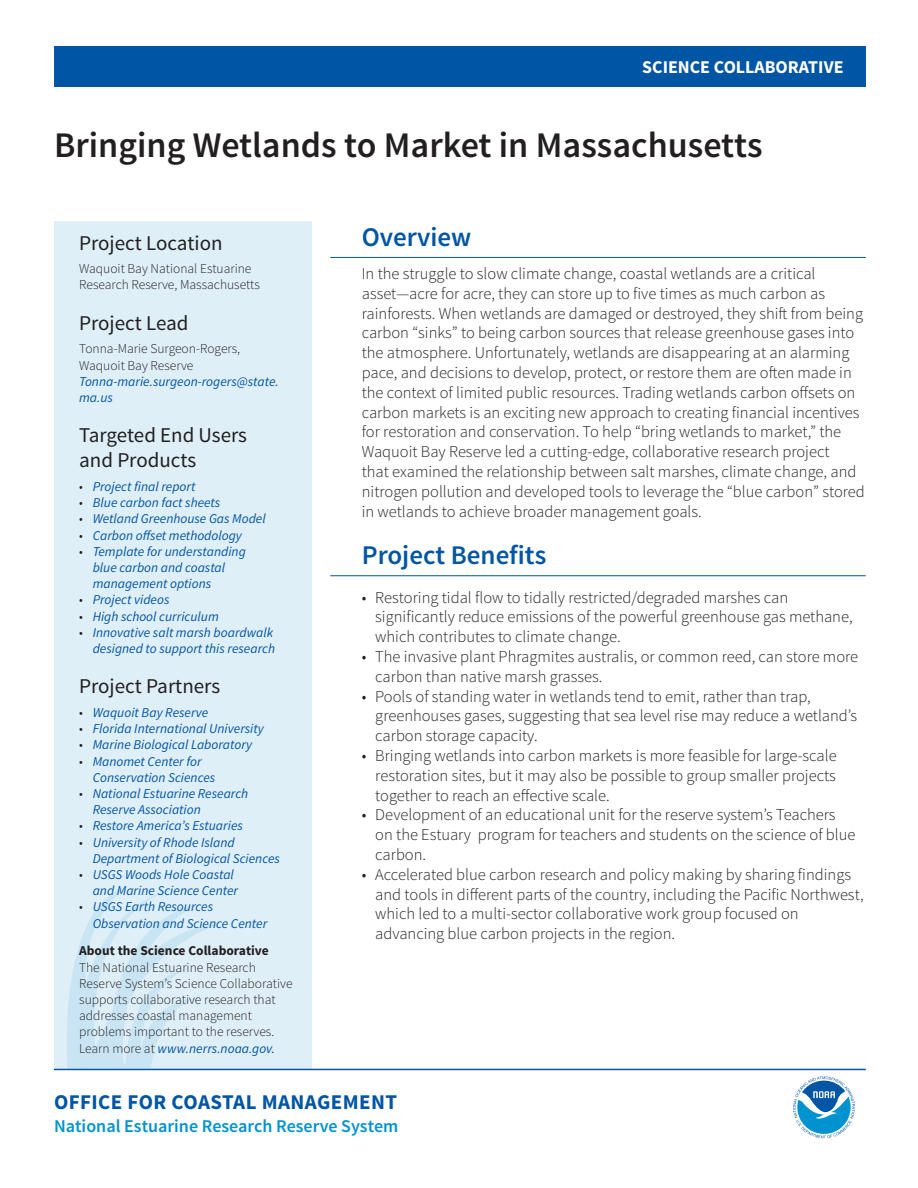
<style>
.page{position:relative;width:918px;height:1188px;background:#fff}
.page>*{position:absolute;margin:0;border:0;box-sizing:border-box;transform-origin:0 0}
.t1{font:600 36px "Source Sans Pro";color:#231f20}
.t2{font:600 27px "Source Sans Pro";color:#0155a5}
.h2_side{font:21px/25.2px "Source Sans Pro";color:#231f20}
.ocm{font:700 21px "Source Sans Pro";letter-spacing:.02em;color:#0155a5}
.nerrs{font:600 18px "Source Sans Pro";color:#0093d0}
.title_header{font:700 18px "Source Sans Pro";color:#fff}
.t3{font:300 16.5px/19.8px "Source Sans Pro";color:#231f20}
.p_side{font:italic 13.5px/16.2px "Source Sans Pro";color:#0155a5}
.p_side-2{font:300 13.5px/16.2px "Source Sans Pro";color:#231f20}
.p_side-3{font:700 13.5px "Source Sans Pro";color:#231f20}
.s1{font-weight:300;font-style:normal;color:#231f20}
.s2{font-weight:400;font-style:italic;color:#0155a5}
</style>
<div class="page">
<div style="left:54px;top:46px;width:812px;height:41px;background:#0155a5"></div>
<hr style="left:330px;top:257px;width:536px;height:1px;background:#0155a5">
<hr style="left:330px;top:575px;width:536px;height:1px;background:#0155a5">
<div style="left:54px;top:221px;width:258px;height:848px;background:#dfeff8"></div>
<svg style="left:65px;top:887px;width:155px;height:182px"></svg>
<hr style="left:54px;top:1069px;width:812px;height:1px;background:#0155a5">
<svg style="left:793px;top:1076px;width:62px;height:62px"></svg>
<p class="title_header" style="left:642px;top:55px;width:203px">SCIENCE COLLABORATIVE</p>
<p class="t1" style="left:54px;top:123px;width:710px">Bringing Wetlands to Market in Massachusetts</p>
<p class="h2_side" style="left:79px;top:230px;width:145px">Project Location</p>
<p class="p_side-2" style="left:79px;top:261px;width:182px">Waquoit Bay National Estuarine<br>Research Reserve, Massachusetts</p>
<p class="h2_side" style="left:79px;top:310px;width:111px">Project Lead</p>
<p class="p_side-2" style="left:79px;top:341px;width:162px">Tonna-Marie Surgeon-Rogers,<br>Waquoit Bay Reserve</p>
<p class="p_side" style="left:79px;top:373px;width:201px">Tonna-marie.surgeon-rogers@state. ma.us</p>
<p class="h2_side" style="left:79px;top:423px;width:169px">Targeted End Users and Products</p>
<p class="p_side" style="left:79px;top:478px;width:118px"><span class="s1">•</span> Project final report</p>
<p class="p_side" style="left:79px;top:495px;width:143px"><span class="s1">•</span> Blue carbon fact sheets</p>
<p class="p_side" style="left:79px;top:511px;width:188px"><span class="s1">•</span> Wetland Greenhouse Gas Model</p>
<p class="p_side" style="left:79px;top:527px;width:164px"><span class="s1">•</span> Carbon offset methodology</p>
<p class="p_side" style="left:93px;top:543px;width:155px;text-indent:-14px"><span class="s1">•</span> Template for understanding blue carbon and coastal management options</p>
<p class="p_side" style="left:79px;top:592px;width:92px"><span class="s1">•</span> Project videos</p>
<p class="p_side" style="left:79px;top:608px;width:141px"><span class="s1">•</span> High school curriculum</p>
<p class="p_side" style="left:79px;top:624px;width:197px;text-align:right"><span class="s1">•</span> Innovative salt marsh boardwalk designed to support this research</p>
<p class="h2_side" style="left:79px;top:674px;width:142px">Project Partners</p>
<p class="p_side" style="left:79px;top:704px;width:131px"><span class="s1">•</span> Waquoit Bay Reserve</p>
<p class="p_side" style="left:79px;top:721px;width:186px"><span class="s1">•</span> Florida International University</p>
<p class="p_side" style="left:79px;top:737px;width:174px"><span class="s1">•</span> Marine Biological Laboratory</p>
<p class="p_side" style="left:93px;top:753px;width:124px;text-indent:-14px"><span class="s1">•</span> Manomet Center for<br>Conservation Sciences</p>
<p class="p_side" style="left:93px;top:785px;width:157px;text-indent:-14px"><span class="s1">•</span> National Estuarine Research<br>Reserve Association</p>
<p class="p_side" style="left:79px;top:818px;width:165px"><span class="s1">•</span> Restore America’s Estuaries</p>
<p class="p_side" style="left:93px;top:834px;width:189px;text-indent:-14px"><span class="s1">•</span> University of Rhode Island<br>Department of Biological Sciences</p>
<p class="p_side" style="left:93px;top:866px;width:147px;text-indent:-14px"><span class="s1">•</span> USGS Woods Hole Coastal and Marine Science Center</p>
<p class="p_side" style="left:93px;top:899px;width:176px;text-indent:-14px"><span class="s1">•</span> USGS Earth Resources<br>Observation and Science Center</p>
<p class="p_side-3" style="left:79px;top:942px;width:191px">About the Science Collaborative</p>
<p class="p_side-2" style="left:79px;top:959px;width:215px">The National Estuarine Research Reserve System’s Science Collaborative supports collaborative research that addresses coastal management problems important to the reserves.<br>Learn more at <span class="s2">www.nerrs.noaa.gov.</span></p>
<p class="t2" style="left:362px;top:220px;width:111px">Overview</p>
<p class="t3" style="left:362px;top:264px;width:505px">In the struggle to slow climate change, coastal wetlands are a critical asset—acre for acre, they can store up to five times as much carbon as rainforests. When wetlands are damaged or destroyed, they shift from being carbon “sinks” to being carbon sources that release greenhouse gases into the atmosphere. Unfortunately, wetlands are disappearing at an alarming pace, and decisions to develop, protect, or restore them are often made in the context of limited public resources. Trading wetlands carbon offsets on carbon markets is an exciting new approach to creating financial incentives for restoration and conservation. To help “bring wetlands to market,” the Waquoit Bay Reserve led a cutting-edge, collaborative research project<br>that examined the relationship between salt marshes, climate change, and nitrogen pollution and developed tools to leverage the “blue carbon” stored in wetlands to achieve broader management goals.</p>
<p class="t2" style="left:362px;top:538px;width:186px">Project Benefits</p>
<p class="t3" style="left:375px;top:587px;width:479px;text-indent:-14px">• Restoring tidal flow to tidally restricted/degraded marshes can significantly reduce emissions of the powerful greenhouse gas methane, which contributes to climate change.</p>
<p class="t3" style="left:375px;top:647px;width:484px;text-indent:-14px">• The invasive plant Phragmites australis, or common reed, can store more carbon than native marsh grasses.</p>
<p class="t3" style="left:375px;top:686px;width:483px;text-indent:-14px">• Pools of standing water in wetlands tend to emit, rather than trap, greenhouses gases, suggesting that sea level rise may reduce a wetland’s carbon storage capacity.</p>
<p class="t3" style="left:375px;top:746px;width:463px;text-align:justify;text-indent:-14px">• Bringing wetlands into carbon markets is more feasible for large-scale restoration sites, but it may also be possible to group smaller projects together to reach an effective scale.</p>
<p class="t3" style="left:375px;top:805px;width:482px;text-indent:-14px">• Development of an educational unit for the reserve system’s Teachers on the Estuary program for teachers and students on the science of blue carbon.</p>
<p class="t3" style="left:375px;top:865px;width:490px;text-indent:-14px">• Accelerated blue carbon research and policy making by sharing findings and tools in different parts of the country, including the Pacific Northwest, which led to a multi-sector collaborative work group focused on advancing blue carbon projects in the region.</p>
<p class="ocm" style="left:54px;top:1088px;width:345px">OFFICE FOR COASTAL MANAGEMENT</p>
<p class="nerrs" style="left:54px;top:1115px;width:346px">National Estuarine Research Reserve System</p>
</div>
